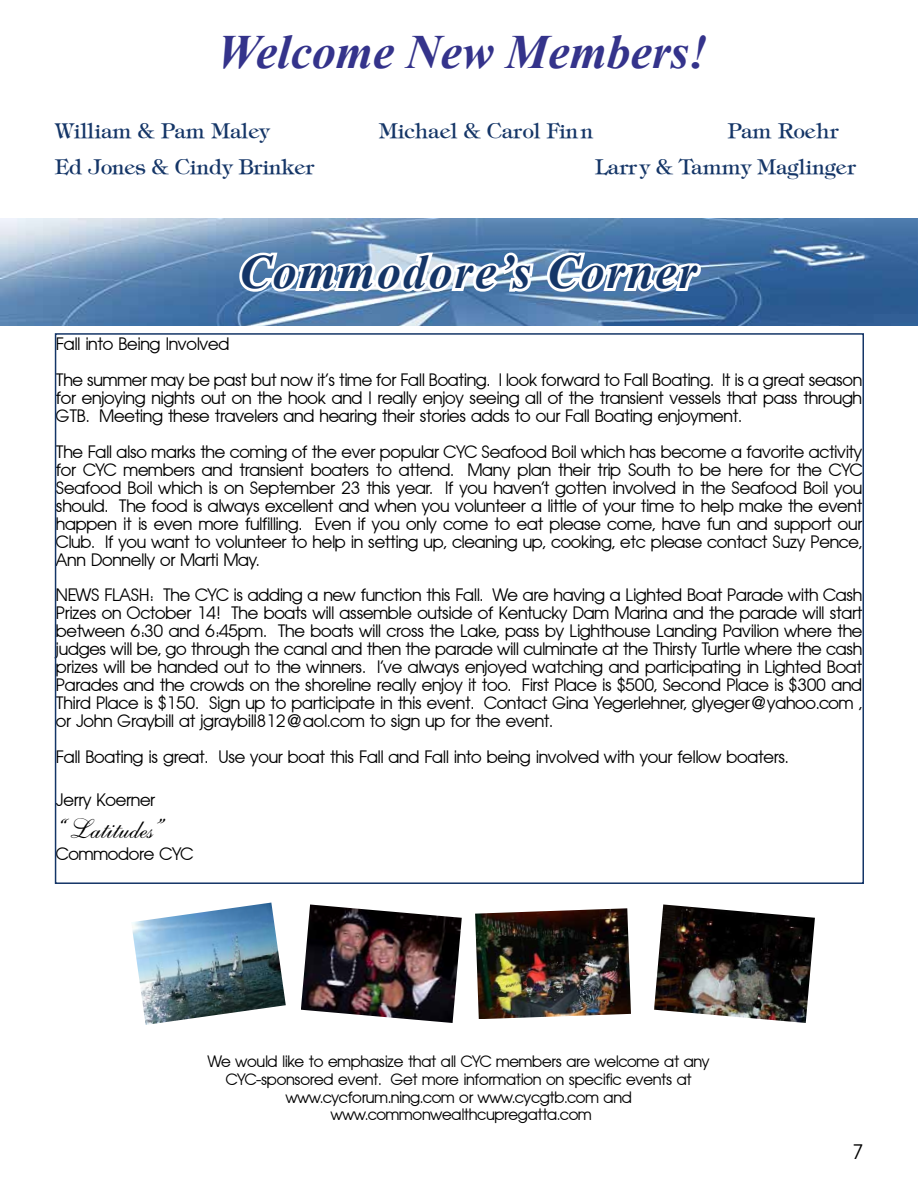
<style>
.page{position:relative;width:918px;height:1188px;background:#fff}
.page>*{position:absolute;margin:0;border:0;box-sizing:border-box;transform-origin:0 0}
.t1{font:italic 700 47.85px "Times New Roman";color:#34338b}
.t2{font:italic 700 47.85px "Times New Roman";letter-spacing:.04em;color:#143567}
.t3{font:26.85px "ALS Script";color:#000}
.t4{font:20.85px "Tintenfisch Normal";color:#143567}
.t5{font:20.85px "Avantage Normal";color:#000}
.t6{font:18px/18px "Avantage Normal";color:#000}
.t7{font:16.5px/18px "Avantage Normal";color:#000;text-align:center}
</style>
<div class="page">
<img style="left:1px;top:219px;width:917px;height:106px">
<svg style="left:235px;top:232px;width:471px;height:94px"></svg>
<img style="left:132px;top:903px;width:154px;height:122px">
<img style="left:301px;top:905px;width:161px;height:118px">
<img style="left:475px;top:908px;width:156px;height:111px">
<img style="left:654px;top:905px;width:161px;height:118px">
<h1 class="t1" style="left:217px;top:19px;width:492px">Welcome New Members!</h1>
<p class="t4" style="left:55px;top:118px;width:216px">William &amp; Pam Maley</p>
<p class="t4" style="left:379px;top:118px;width:216px">Michael &amp; Carol Finn</p>
<p class="t4" style="left:728px;top:118px;width:112px">Pam Roehr</p>
<p class="t4" style="left:55px;top:154px;width:261px">Ed Jones &amp; Cindy Brinker</p>
<p class="t4" style="left:595px;top:154px;width:263px">Larry &amp; Tammy Maglinger</p>
<h1 class="t2" style="left:239px;top:239px;width:460px">Commodore’s Corner</h1>
<p class="t6" style="left:56px;top:327px;width:807px;line-height:35.8px">Fall into Being Involved<br>The summer may be past but now it’s time for Fall Boating. I look forward to Fall Boating. It is a great season</p>
<p class="t6" style="left:56px;top:389px;width:807px">for enjoying nights out on the hook and I really enjoy seeing all of the transient vessels that pass through<br>GTB. Meeting these travelers and hearing their stories adds to our Fall Boating enjoyment.</p>
<p class="t6" style="left:56px;top:443px;width:808px;text-align:justify">The Fall also marks the coming of the ever popular CYC Seafood Boil which has become a favorite activity for CYC members and transient boaters to attend. Many plan their trip South to be here for the CYC Seafood Boil which is on September 23 this year. If you haven’t gotten involved in the Seafood Boil you should. The food is always excellent and when you volunteer a little of your time to help make the event happen it is even more fulfilling. Even if you only come to eat please come, have fun and support our Club. If you want to volunteer to help in setting up, cleaning up, cooking, etc please contact Suzy Pence, Ann Donnelly or Marti May.</p>
<p class="t6" style="left:56px;top:586px;width:808px;text-align:justify">NEWS FLASH: The CYC is adding a new function this Fall. We are having a Lighted Boat Parade with Cash Prizes on October 14! The boats will assemble outside of Kentucky Dam Marina and the parade will start between 6:30 and 6:45pm. The boats will cross the Lake, pass by Lighthouse Landing Pavilion where the judges will be, go through the canal and then the parade will culminate at the Thirsty Turtle where the cash prizes will be handed out to the winners. I’ve always enjoyed watching and participating in Lighted Boat Parades and the crowds on the shoreline really enjoy it too. First Place is $500, Second Place is $300 and Third Place is $150. Sign up to participate in this event. Contact Gina Yegerlehner, glyeger@yahoo.com , or John Graybill at jgraybill812@aol.com to sign up for the event.</p>
<p class="t6" style="left:56px;top:748px;width:734px">Fall Boating is great. Use your boat this Fall and Fall into being involved with your fellow boaters.</p>
<p class="t6" style="left:56px;top:791px;width:100px">Jerry Koerner</p>
<h2 class="t3" style="left:56px;top:818px;width:111px">“Latitudes”</h2>
<p class="t6" style="left:56px;top:845px;width:138px">Commodore CYC</p>
<p class="t7" style="left:208px;top:1052px;width:503px">We would like to emphasize that all CYC members are welcome at any CYC-sponsored event. Get more information on specific events at www.cycforum.ning.com or www.cycgtb.com and www.commonwealthcupregatta.com</p>
<p class="t5" style="left:853px;top:1141px;width:13px">7</p>
</div>
